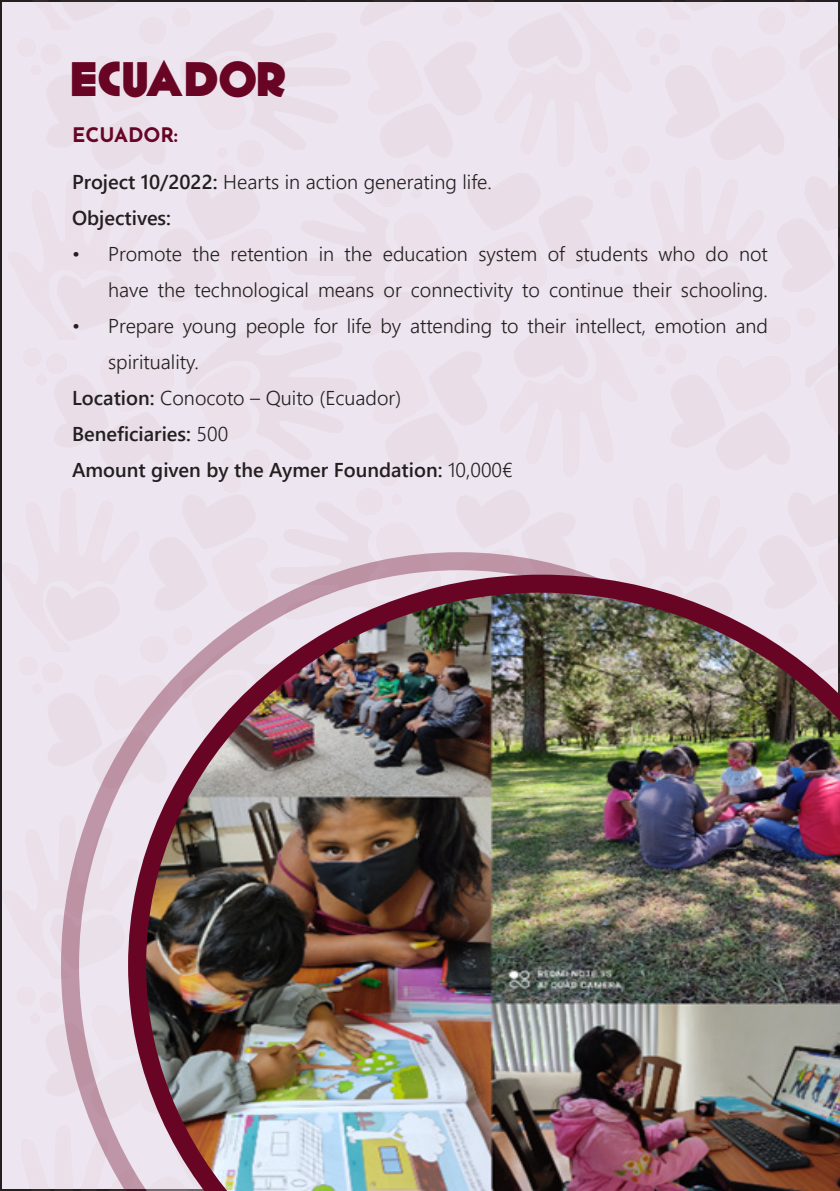
<style>
.page{position:relative;width:840px;height:1191px;background:#fff}
.page>*{position:absolute;margin:0;border:0;box-sizing:border-box;transform-origin:0 0}
.t1{font:800 48px "Geomancy";color:#690524}
.t2{font:300 20px/36px "Segoe UI";color:#231f20;text-align:right}
.t3{font:600 20px "Segoe UI";color:#231f20}
.t4{font:100 20px "Josefin Sans";color:#690524}
.s1{font-weight:600}
.s2{font-weight:300}
</style>
<div class="page">
<div style="left:0;top:0;width:839px;height:1191px;background:#ede5ef"></div>
<svg style="left:61px;top:552px;width:778px;height:639px;background:#e1d2dd"></svg>
<img style="left:128px;top:574px;width:711px;height:617px">
<p class="t1" style="left:72px;top:43px;width:218px">ECUADOR</p>
<p class="t4" style="left:72px;top:120px;width:107px">ECUADOR:</p>
<p class="t2" style="left:72px;top:162px;width:421px"><span class="s1">Project 10/2022:</span> Hearts in action generating life.</p>
<p class="t3" style="left:72px;top:199px;width:100px">Objectives:</p>
<p class="t2" style="left:72px;top:234px;width:697px">• Promote the retention in the education system of students who do not have the technological means or connectivity to continue their schooling.</p>
<p class="t2" style="left:108px;top:306px;width:661px;text-align:left;text-indent:-36px">• Prepare young people for life by attending to their intellect, emotion and spirituality.</p>
<p class="t2" style="left:72px;top:378px;width:330px"><span class="s1">Location:</span> Conocoto – Quito (Ecuador)</p>
<p class="t3" style="left:72px;top:415px;width:157px">Beneficiaries: <span class="s2">500</span></p>
<p class="t3" style="left:72px;top:451px;width:442px">Amount given by the Aymer Foundation: <span class="s2">10,000€</span></p>
</div>
